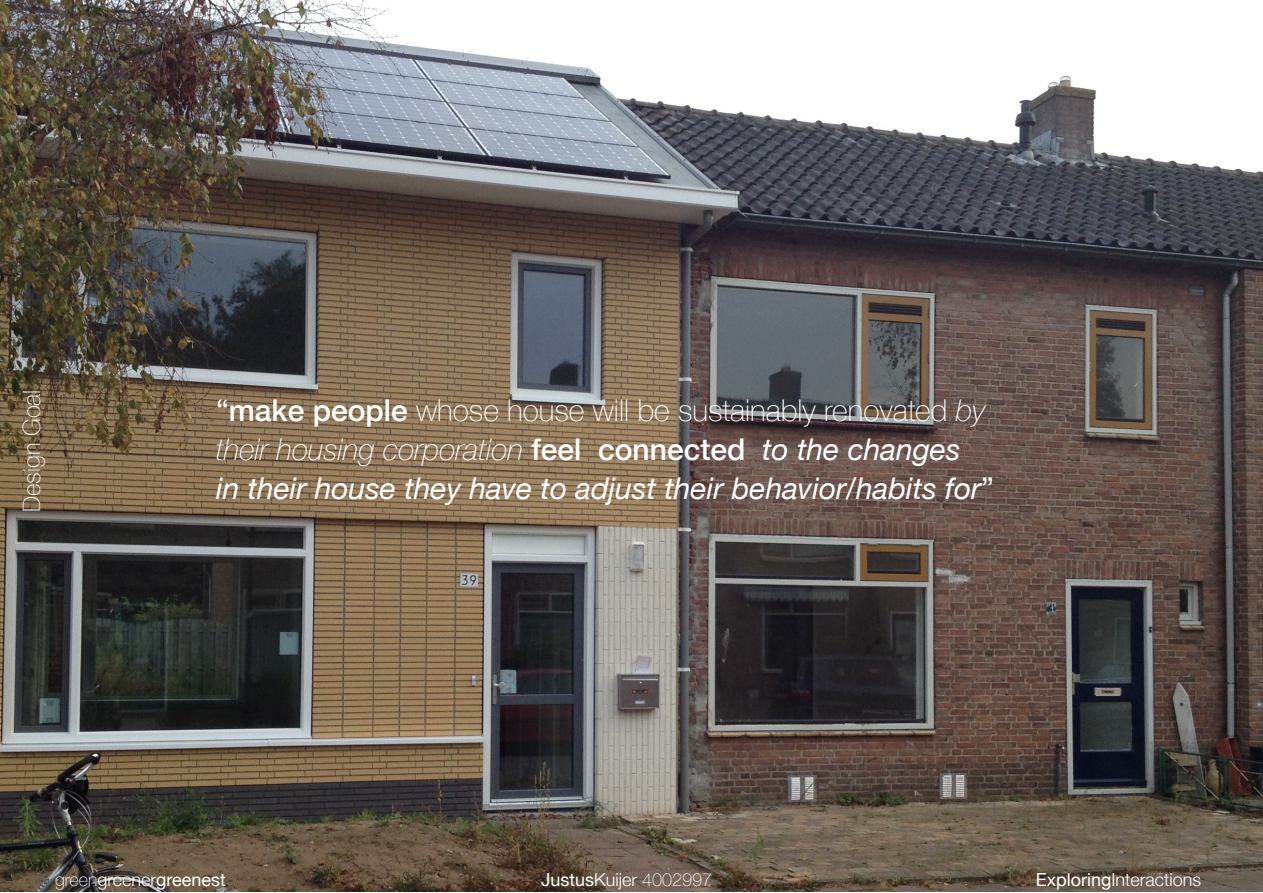
<style>
.page{position:relative;width:1263px;height:893px;background:#fff}
.page>*{position:absolute;margin:0;border:0;box-sizing:border-box;transform-origin:0 0}
.t1{font:italic 30px "Helvetica Neue";color:#fff}
.t2{font:100 30px "Helvetica Neue";color:#fff}
.t3{font:italic 100 30px "Helvetica Neue";color:#fff}
.t4{font:100 24px "Helvetica Neue";color:#fff}
.t5{font:300 18px "Helvetica Neue";color:#fff}
.t6{font:18px "Helvetica Neue";color:#fff}
.t7{font:100 18px "Helvetica Neue";color:#fff}
.s1{font-weight:400}
.s2{font-weight:500}
.s3{font-style:italic}
.s4{font-weight:500;font-style:normal}
.s5{font-style:normal}
.s6{font-weight:100}
.s7{font-weight:300}
</style>
<div class="page">
<img style="left:0;top:0;width:1263px;height:892px">
<p class="t4" style="left:13px;top:512px;width:124px;rotate:-90deg">Design Goal</p>
<p class="t2" style="left:216px;top:388px;width:771px"><span class="s1">“</span><span class="s2">make people</span> whose house will be sustainably renovated <span class="s3">by</span></p>
<p class="t3" style="left:216px;top:426px;width:746px">their housing corporation <span class="s4">feel connected</span> <span class="s1">to the changes</span></p>
<p class="t1" style="left:216px;top:467px;width:779px">in their house they have to adjust their behavior/habits for<span class="s5">”</span></p>
<p class="t6" style="left:55px;top:866px;width:172px"><span class="s6">green</span><span class="s7">greener</span>greenest</p>
<p class="t7" style="left:541px;top:865px;width:173px"><span class="s1">Justus</span><span class="s7">Kuijer</span> 4002997</p>
<p class="t5" style="left:1036px;top:865px;width:167px"><span class="s1">Exploring</span>Interactions</p>
</div>
